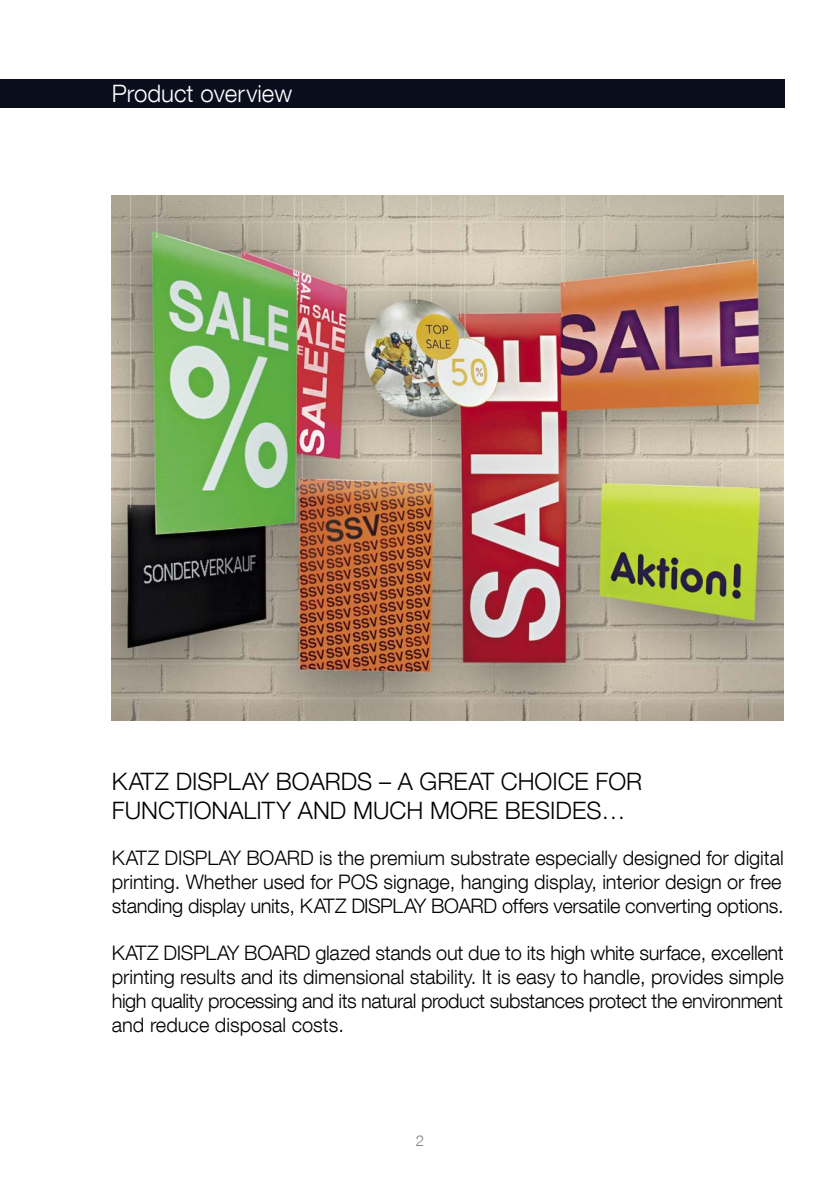
<style>
.page{position:relative;width:840px;height:1191px;background:#fff}
.page>*{position:absolute;margin:0;border:0;box-sizing:border-box;transform-origin:0 0}
.t1{font:300 24px "Helvetica Neue LT Com";color:#000}
.t2{font:300 24px "Helvetica Neue LT Com";color:#fff}
.t3{font:300 20px/24px "Helvetica Neue LT Com";letter-spacing:-.005em;color:#000}
.t4{font:300 15px "Helvetica Neue LT Com";color:#7c7c7c}
</style>
<div class="page">
<div style="left:0;top:79px;width:783px;height:29px;background:#0a0d1c"></div>
<img style="left:111px;top:196px;width:671px;height:524px">
<p class="t2" style="left:112px;top:79px;width:182px">Product overview</p>
<p class="t1" style="left:254px;top:766px;width:38px">Y BOARDS</p>
<p class="t1" style="left:379px;top:766px;width:57px">– A GREAT</p>
<p class="t1" style="left:500px;top:766px;width:49px">CHOICE</p>
<p class="t1" style="left:595px;top:766px;width:16px">FOR</p>
<p class="t1" style="left:112px;top:795px;width:15px">FUNCTIONALIT</p>
<p class="t1" style="left:276px;top:795px;width:39px">Y AND</p>
<p class="t1" style="left:353px;top:795px;width:18px">MUC</p>
<p class="t1" style="left:406px;top:795px;width:42px">H MORE</p>
<p class="t1" style="left:504px;top:795px;width:15px">BESIDES</p>
<p class="t1" style="left:601px;top:795px;width:25px">…</p>
<p class="t3" style="left:112px;top:846px;width:13px">KATZ</p>
<p class="t3" style="left:164px;top:846px;width:12px">DISPLA</p>
<p class="t1" style="left:112px;top:766px;width:15px">KATZ</p>
<p class="t1" style="left:175px;top:766px;width:15px">DISPLA</p>
<p class="t3" style="left:229px;top:846px;width:32px">Y BOARD</p>
<p class="t3" style="left:112px;top:846px;width:673px;text-indent:207px">is the premium substrate especially designed for digital printing. Whether used for POS</p>
<p class="t3" style="left:383px;top:870px;width:399px">signage, hanging display, interior design or free</p>
<p class="t3" style="left:112px;top:894px;width:201px">standing display units, KATZ</p>
<p class="t3" style="left:351px;top:894px;width:12px">DISPLA</p>
<p class="t3" style="left:414px;top:894px;width:31px">Y BOARD</p>
<p class="t3" style="left:502px;top:894px;width:283px">offers versatile converting options.</p>
<p class="t3" style="left:112px;top:940px;width:13px">KATZ</p>
<p class="t3" style="left:163px;top:940px;width:12px">DISPLA</p>
<p class="t3" style="left:227px;top:940px;width:31px">Y BOARD</p>
<p class="t3" style="left:112px;top:940px;width:673px;text-align:justify;text-indent:203px">glazed stands out due to its high white surface, excellent printing results and its dimensional stability. It is easy to handle, provides simple high quality processing and its natural product substances protect the environment and reduce disposal costs.</p>
<p class="t4" style="left:415px;top:1131px;width:10px">2</p>
</div>
